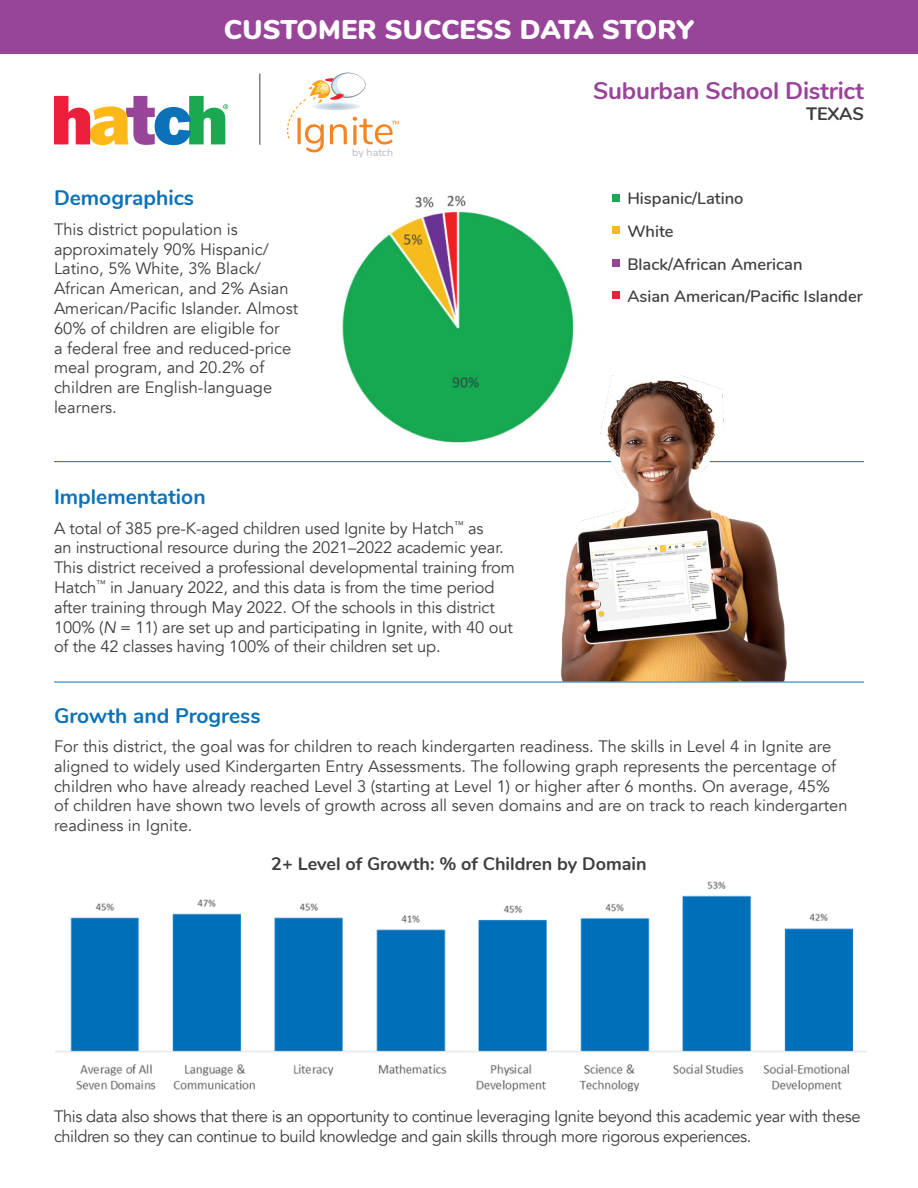
<style>
.page{position:relative;width:918px;height:1188px;background:#fff}
.page>*{position:absolute;margin:0;border:0;box-sizing:border-box;transform-origin:0 0}
.t1{font:900 27px "Nunito";color:#fff}
.t2{font:700 24px "Nunito";letter-spacing:-.01em;color:#984599}
.t3{font:700 21px "Nunito";color:#0b72ba}
.t4{font:700 18px "Nunito";color:#3e3e3f}
.t5{font:16.5px/19.8px "Avenir";letter-spacing:-.005em;color:#3e3e3f}
.t6{font:16.5px/19.8px "Avenir";letter-spacing:-.025em;color:#3e3e3f}
.t7{font:600 16.5px "Nunito";color:#3e3e3f}
.t8{font:10.5px "Nunito";color:#b8b8b8}
.s1{font-style:italic}
</style>
<div class="page">
<img style="left:342px;top:195px;width:232px;height:248px">
<div style="left:0;top:0;width:918px;height:53px;background:#984599"></div>
<hr style="left:54px;top:461px;width:563px;height:1px;background:#0b72ba">
<hr style="left:707px;top:461px;width:157px;height:1px;background:#0b72ba">
<div style="left:613px;top:194px;width:7px;height:8px;background:#1aa950"></div>
<div style="left:613px;top:226px;width:7px;height:8px;background:#fcb818"></div>
<div style="left:613px;top:259px;width:7px;height:8px;background:#984599"></div>
<div style="left:613px;top:291px;width:7px;height:8px;background:#ed1e3b"></div>
<svg style="left:54px;top:96px;width:174px;height:49px"></svg>
<hr style="left:259px;top:73px;width:1px;height:72px;background:#3e3e3f">
<img style="left:548px;top:375px;width:250px;height:307px">
<hr style="left:54px;top:682px;width:810px;height:1px;background:#0b72ba">
<img style="left:55px;top:881px;width:812px;height:211px">
<svg style="left:287px;top:72px;width:112px;height:80px"></svg>
<div style="left:55px;top:1055px;width:18px;height:45px;background:#fff"></div>
<div style="left:851px;top:1055px;width:18px;height:45px;background:#fff"></div>
<div style="left:45px;top:1053px;width:832px;height:10px;background:#fff"></div>
<p class="t1" style="left:224px;top:9px;width:472px">CUSTOMER SUCCESS DATA STORY</p>
<p class="t3" style="left:54px;top:182px;width:142px">Demographics</p>
<p class="t5" style="left:54px;top:219px;width:246px">This district population is approximately 90% Hispanic/<br>Latino, 5% White, 3% Black/<br>African American, and 2% Asian<br>American/Pacific Islander. Almost<br>60% of children are eligible for<br>a federal free and reduced-price meal program, and 20.2% of children are English-language learners.</p>
<p class="t3" style="left:54px;top:481px;width:153px">Implementation</p>
<p class="t8" style="left:352px;top:145px;width:42px">by hatch</p>
<p class="t5" style="left:54px;top:518px;width:462px">A total of 385 pre-K-aged children used Ignite by Hatch<sup>™</sup> as<br>an instructional resource during the 2021–2022 academic year.<br>This district received a professional developmental training from Hatch<sup>™</sup> in January 2022, and this data is from the time period after training through May 2022. Of the schools in this district 100% (<span class="s1">N</span> = 11) are set up and participating in Ignite, with 40 out of the 42 classes having 100% of their children set up.</p>
<p class="t3" style="left:54px;top:700px;width:208px">Growth and Progress</p>
<p class="t2" style="left:593px;top:73px;width:272px">Suburban School District</p>
<p class="t4" style="left:806px;top:101px;width:59px">TEXAS</p>
<p class="t7" style="left:627px;top:187px;width:118px">Hispanic/Latino</p>
<p class="t7" style="left:627px;top:219px;width:48px">White</p>
<p class="t7" style="left:627px;top:252px;width:177px">Black/African American</p>
<p class="t7" style="left:627px;top:284px;width:237px">Asian American/Pacific Islander</p>
<p class="t5" style="left:54px;top:737px;width:795px">For this district, the goal was for children to reach kindergarten readiness. The skills in Level 4 in Ignite are aligned to widely used Kindergarten Entry Assessments. The following graph represents the percentage of children who have already reached Level 3 (starting at Level 1) or higher after 6 months. On average, 45% of children have shown two levels of growth across all seven domains and are on track to reach kindergarten readiness in Ignite.</p>
<p class="t4" style="left:271px;top:850px;width:377px">2+ Level of Growth: % of Children by Domain</p>
<p class="t6" style="left:54px;top:1107px;width:808px">This data also shows that there is an opportunity to continue leveraging Ignite beyond this academic year with these children so they can continue to build knowledge and gain skills through more rigorous experiences.</p>
</div>
